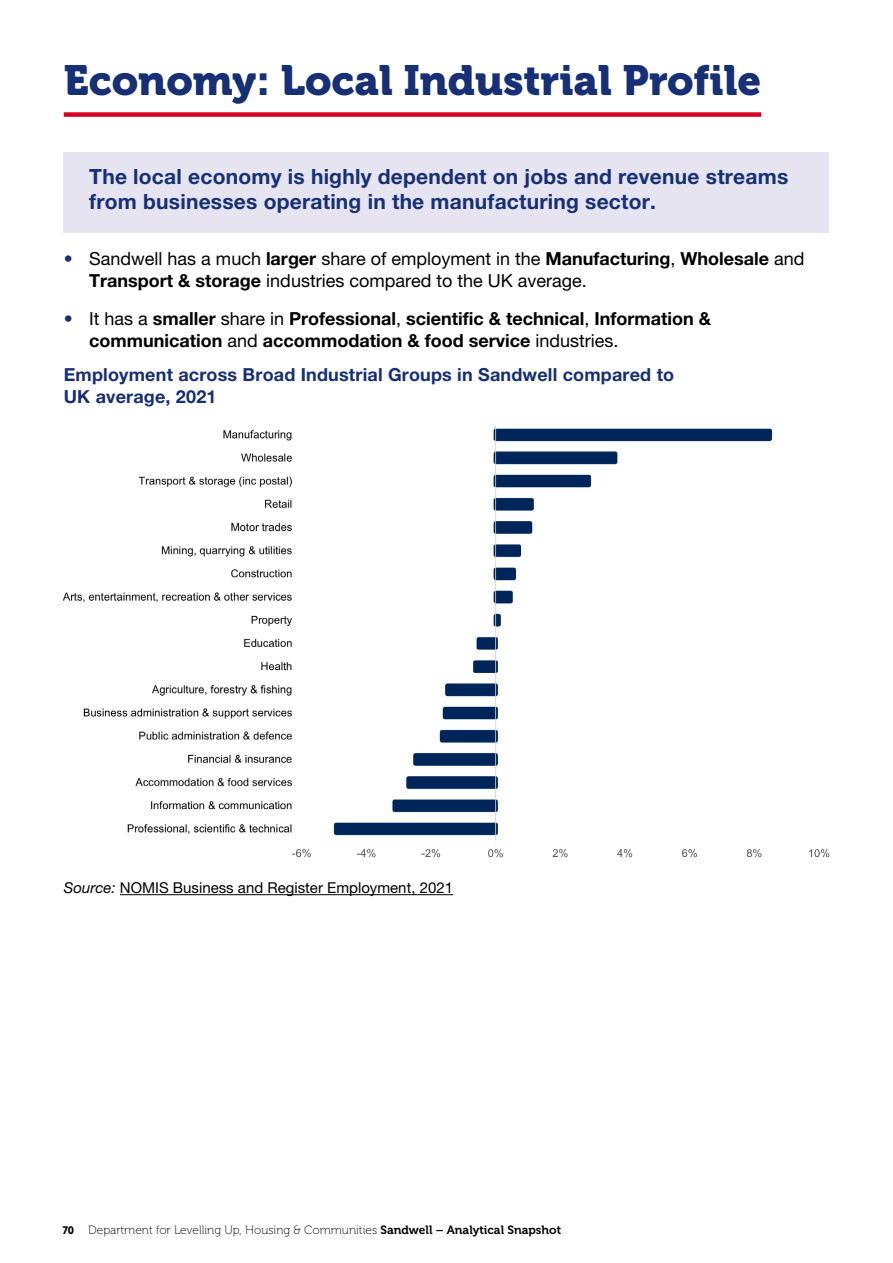
<style>
.page{position:relative;width:893px;height:1263px;background:#fff}
.page>*{position:absolute;margin:0;border:0;box-sizing:border-box;transform-origin:0 0}
.Heading_2{font:42px "Museo 900";color:#162f75}
.Intro_shaded{font:700 21px/25.2px "Helvetica Neue LT Pro";letter-spacing:.01em;color:#162f75}
.t1{font:18px/21.6px "Helvetica Neue LT Pro";color:#000}
.t2{font:700 18px/21.6px "Helvetica Neue LT Pro";color:#000}
.Heading_4{font:700 18px/21.6px "Helvetica Neue LT Pro";letter-spacing:.01em;color:#162f75}
.Source{font:15px "Helvetica Neue LT Pro";color:#000}
.t3{font:12px "Museo 100";color:#000}
.s1{font-weight:700;color:#162f75}
.s2{font-weight:700}
.s3{color:#162f75}
.s4{font-weight:400}
.s5{font-style:italic}
.s6{font-family:"Agenda";font-weight:700}
.s7{font-family:"Museo 700"}
</style>
<div class="page">
<div style="left:64px;top:112px;width:697px;height:5px;background:#d60022"></div>
<div style="left:64px;top:152px;width:765px;height:80px;background:#e5e4f0"></div>
<hr style="left:120px;top:894px;width:333px;height:1px;background:#000">
<img style="left:64px;top:426px;width:765px;height:432px">
<h2 class="Heading_2" style="left:64px;top:57px;width:699px">Economy: Local Industrial Profile</h2>
<p class="Intro_shaded" style="left:89px;top:164px;width:701px">The local economy is highly dependent on jobs and revenue streams from businesses operating in the manufacturing sector.</p>
<p class="t1" style="left:89px;top:248px;width:717px;text-indent:-26px"><span class="s1">•</span> Sandwell has a much <span class="s2">larger</span> share of employment in the <span class="s2">Manufacturing</span>, <span class="s2">Wholesale</span> and<br><span class="s2">Transport &amp; storage</span> industries compared to the UK average.</p>
<p class="t2" style="left:89px;top:308px;width:623px;text-indent:-26px"><span class="s3">•</span> <span class="s4">It has a</span> smaller <span class="s4">share in</span> Professional<span class="s4">,</span> scientific &amp; technical<span class="s4">,</span> Information &amp; communication <span class="s4">and</span> accommodation &amp; food service <span class="s4">industries.</span></p>
<h4 class="Heading_4" style="left:64px;top:364px;width:612px">Employment across Broad Industrial Groups in Sandwell compared to<br>UK average, 2021</h4>
<h3 class="Source" style="left:64px;top:879px;width:391px"><span class="s5">Source:</span> NOMIS Business and Register Employment, 2021</h3>
<p class="t3" style="left:63px;top:1223px;width:500px"><span class="s6">70</span> Department for Levelling Up, Housing &amp; Communities <span class="s7">Sandwell – Analytical Snapshot</span></p>
</div>
